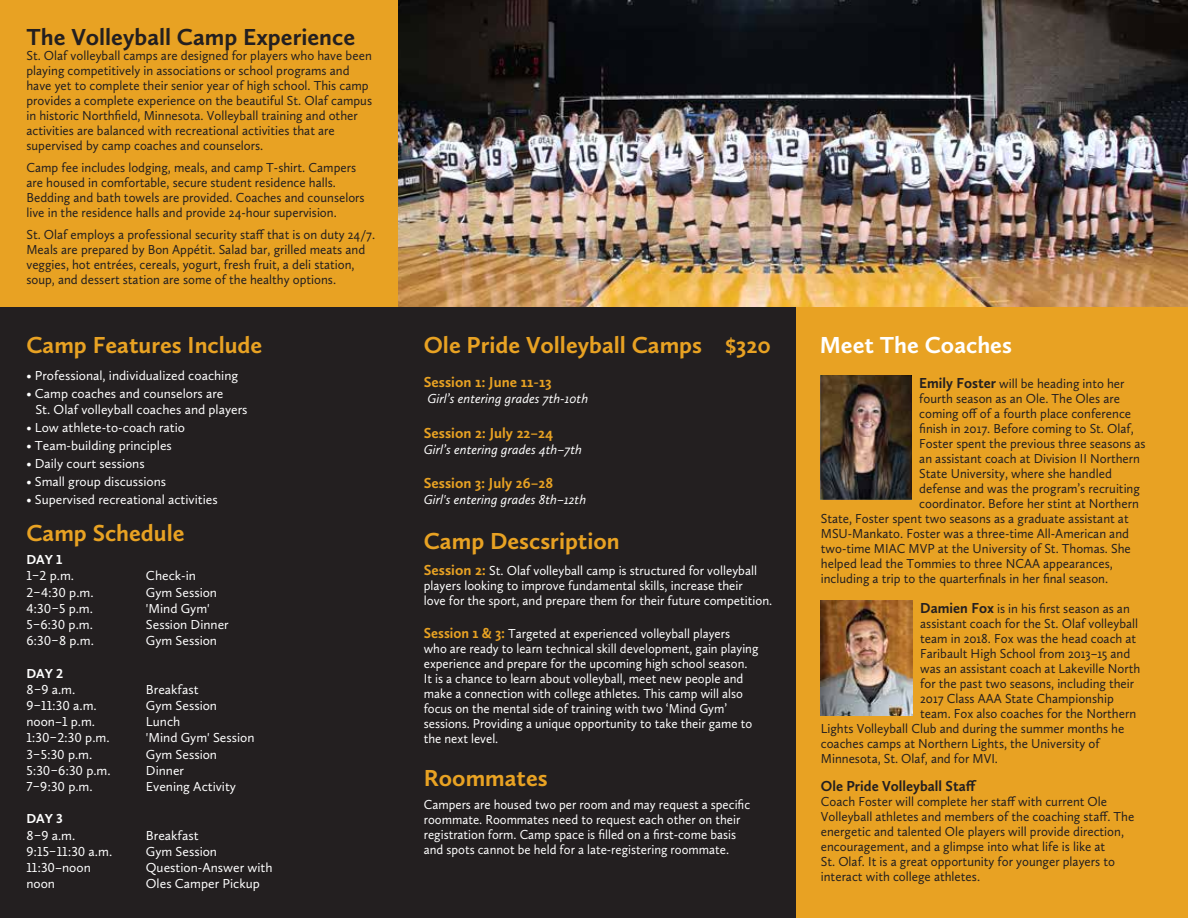
<style>
.page{position:relative;width:1188px;height:918px;background:#fff}
.page>*{position:absolute;margin:0;border:0;box-sizing:border-box;transform-origin:0 0}
.t1{font:700 24px "Calluna Sans";color:#e8a223}
.t2{font:700 24px "Calluna Sans";color:#231f20}
.t3{font:700 24px "Calluna Sans";color:#fff}
.t4{font:700 15px "Calluna Sans";color:#e8a223}
.t5{font:700 15px "Calluna Sans";color:#231f20;scale:.96 1}
.t6{font:13.5px/15px "Calluna Sans";color:#231f20;scale:.96 1}
.t7{font:13.5px/15px "Calluna Sans";color:#fff;scale:.95 1}
.t8{font:13.5px/16.2px "Calluna Sans";color:#fff}
.t9{font:13.5px/15px "Calluna Sans";color:#fff;scale:.96 1}
.t10{font:italic 13.5px "Calluna Sans";color:#fff}
.t11{font:700 13.5px "Calluna Sans";color:#fff}
.s1{font-weight:700;font-size:15px;color:#e8a223}
.s2{font-weight:700;font-size:15px}
</style>
<div class="page">
<div style="left:0;top:306px;width:398px;height:612px;background:#231f20"></div>
<div style="left:0;top:0;width:398px;height:306px;background:#e8a223"></div>
<div style="left:398px;top:0;width:398px;height:918px;background:#231f20"></div>
<div style="left:796px;top:0;width:392px;height:918px;background:#e8a223"></div>
<img style="left:821px;top:601px;width:92px;height:114px">
<img style="left:821px;top:375px;width:91px;height:125px">
<img style="left:398px;top:0;width:790px;height:306px">
<h1 class="t2" style="left:26px;top:22px;width:330px">The Volleyball Camp Experience</h1>
<p class="t6" style="left:26px;top:48px;width:362px">St. Olaf volleyball camps are designed for players who have been playing competitively in associations or school programs and have yet to complete their senior year of high school. This camp provides a complete experience on the beautiful St. Olaf campus in historic Northfield, Minnesota. Volleyball training and other activities are balanced with recreational activities that are supervised by camp coaches and counselors.</p>
<p class="t6" style="left:26px;top:160px;width:354px">Camp fee includes lodging, meals, and camp T-shirt. Campers are housed in comfortable, secure student residence halls.<br>Bedding and bath towels are provided. Coaches and counselors live in the residence halls and provide 24-hour supervision.</p>
<p class="t6" style="left:26px;top:227px;width:365px">St. Olaf employs a professional security staff that is on duty 24/7.<br>Meals are prepared by Bon Appétit. Salad bar, grilled meats and veggies, hot entrées, cereals, yogurt, fresh fruit, a deli station, soup, and dessert station are some of the healthy options.</p>
<h1 class="t1" style="left:26px;top:330px;width:238px">Camp Features Include</h1>
<p class="t8" style="left:26px;top:367px;width:213px">• Professional, individualized coaching</p>
<p class="t8" style="left:35px;top:385px;width:214px;text-indent:-9px">• Camp coaches and counselors are<br>St. Olaf volleyball coaches and players</p>
<p class="t8" style="left:26px;top:419px;width:160px">• Low athlete-to-coach ratio</p>
<p class="t8" style="left:26px;top:437px;width:147px">• Team-building principles</p>
<p class="t8" style="left:26px;top:455px;width:120px">• Daily court sessions</p>
<p class="t8" style="left:26px;top:473px;width:141px">• Small group discussions</p>
<p class="t8" style="left:26px;top:491px;width:193px">• Supervised recreational activities</p>
<h1 class="t1" style="left:26px;top:518px;width:160px">Camp Schedule</h1>
<p class="t11" style="left:26px;top:551px;width:37px">DAY 1</p>
<p class="t8" style="left:26px;top:568px;width:69px">1–2 p.m.<br>2–4:30 p.m.<br>4:30–5 p.m.<br>5–6:30 p.m.<br>6:30–8 p.m.</p>
<p class="t11" style="left:26px;top:665px;width:38px">DAY 2</p>
<p class="t8" style="left:26px;top:681px;width:86px">8–9 a.m.<br>9–11:30 a.m. noon–1 p.m.<br>1:30–2:30 p.m.<br>3–5:30 p.m.<br>5:30–6:30 p.m.<br>7–9:30 p.m.</p>
<p class="t11" style="left:26px;top:811px;width:38px">DAY 3</p>
<p class="t8" style="left:26px;top:827px;width:87px">8–9 a.m.<br>9:15–11:30 a.m.<br>11:30–noon noon</p>
<p class="t8" style="left:146px;top:568px;width:84px">Check-in<br>Gym Session 'Mind Gym'<br>Session Dinner<br>Gym Session</p>
<p class="t8" style="left:146px;top:681px;width:110px">Breakfast<br>Gym Session<br>Lunch<br>'Mind Gym' Session<br>Gym Session<br>Dinner<br>Evening Activity</p>
<p class="t8" style="left:146px;top:827px;width:128px">Breakfast<br>Gym Session<br>Question-Answer with<br>Oles Camper Pickup</p>
<h1 class="t1" style="left:424px;top:330px;width:349px">Ole Pride Volleyball Camps $320</h1>
<p class="t4" style="left:424px;top:373px;width:129px">Session 1: June 11-13</p>
<p class="t10" style="left:427px;top:391px;width:162px">Girl’s entering grades 7th-10th</p>
<p class="t4" style="left:424px;top:423px;width:131px">Session 2: July 22–24</p>
<p class="t10" style="left:424px;top:441px;width:160px">Girl’s entering grades 4th–7th</p>
<p class="t4" style="left:424px;top:474px;width:131px">Session 3: July 26–28</p>
<p class="t10" style="left:424px;top:491px;width:164px">Girl's entering grades 8th–12th</p>
<h1 class="t1" style="left:424px;top:526px;width:198px">Camp Descsription</h1>
<p class="t9" style="left:424px;top:562px;width:365px"><span class="s1">Session 2:</span> St. Olaf volleyball camp is structured for volleyball players looking to improve fundamental skills, increase their<br>love for the sport, and prepare them for their future competition.</p>
<p class="t7" style="left:424px;top:625px;width:354px"><span class="s1">Session 1 &amp; 3:</span> Targeted at experienced volleyball players<br>who are ready to learn technical skill development, gain playing experience and prepare for the upcoming high school season.<br>It is a chance to learn about volleyball, meet new people and make a connection with college athletes. This camp will also focus on the mental side of training with two ‘Mind Gym’ sessions. Providing a unique opportunity to take their game to the next level.</p>
<h1 class="t1" style="left:424px;top:764px;width:126px">Roommates</h1>
<p class="t7" style="left:424px;top:797px;width:345px">Campers are housed two per room and may request a specific roommate. Roommates need to request each other on their registration form. Camp space is filled on a first-come basis and spots cannot be held for a late-registering roommate.</p>
<h1 class="t3" style="left:820px;top:330px;width:194px">Meet The Coaches</h1>
<p class="t6" style="left:919px;top:375px;width:215px"><span class="s2">Emily Foster</span> will be heading into her</p>
<p class="t6" style="left:919px;top:390px;width:211px">fourth season as an Ole. The Oles are</p>
<p class="t6" style="left:919px;top:405px;width:222px">coming off of a fourth place conference</p>
<p class="t6" style="left:919px;top:420px;width:225px">finish in 2017. Before coming to St. Olaf,</p>
<p class="t6" style="left:919px;top:435px;width:237px">Foster spent the previous three seasons as</p>
<p class="t6" style="left:919px;top:450px;width:231px">an assistant coach at Division II Northern</p>
<p class="t6" style="left:919px;top:465px;width:202px">State University, where she handled</p>
<p class="t6" style="left:919px;top:480px;width:231px">defense and was the program’s recruiting</p>
<p class="t6" style="left:919px;top:495px;width:230px">coordinator. Before her stint at Northern</p>
<p class="t6" style="left:821px;top:510px;width:322px">State, Foster spent two seasons as a graduate assistant at</p>
<p class="t6" style="left:821px;top:525px;width:323px">MSU-Mankato. Foster was a three-time All-American and</p>
<p class="t6" style="left:821px;top:540px;width:324px">two-time MIAC MVP at the University of St. Thomas. She</p>
<p class="t6" style="left:821px;top:555px;width:306px">helped lead the Tommies to three NCAA appearances,</p>
<p class="t6" style="left:821px;top:570px;width:301px">including a trip to the quarterfinals in her final season.</p>
<p class="t6" style="left:920px;top:601px;width:220px"><span class="s2">Damien Fox</span> is in his first season as an</p>
<p class="t6" style="left:920px;top:616px;width:229px">assistant coach for the St. Olaf volleyball</p>
<p class="t6" style="left:920px;top:631px;width:227px">team in 2018. Fox was the head coach at</p>
<p class="t6" style="left:920px;top:646px;width:220px">Faribault High School from 2013–15 and</p>
<p class="t6" style="left:920px;top:661px;width:231px">was an assistant coach at Lakeville North</p>
<p class="t6" style="left:920px;top:676px;width:224px">for the past two seasons, including their</p>
<p class="t6" style="left:920px;top:691px;width:203px">2017 Class AAA State Championship</p>
<p class="t6" style="left:920px;top:706px;width:227px">team. Fox also coaches for the Northern</p>
<p class="t6" style="left:821px;top:721px;width:318px">Lights Volleyball Club and during the summer months he</p>
<p class="t6" style="left:821px;top:736px;width:292px">coaches camps at Northern Lights, the University of</p>
<p class="t6" style="left:821px;top:751px;width:186px">Minnesota, St. Olaf, and for MVI.</p>
<p class="t5" style="left:821px;top:777px;width:164px">Ole Pride Volleyball Staff</p>
<p class="t6" style="left:821px;top:794px;width:328px">Coach Foster will complete her staff with current Ole Volleyball athletes and members of the coaching staff. The energetic and talented Ole players will provide direction, encouragement, and a glimpse into what life is like at<br>St. Olaf. It is a great opportunity for younger players to interact with college athletes.</p>
</div>
